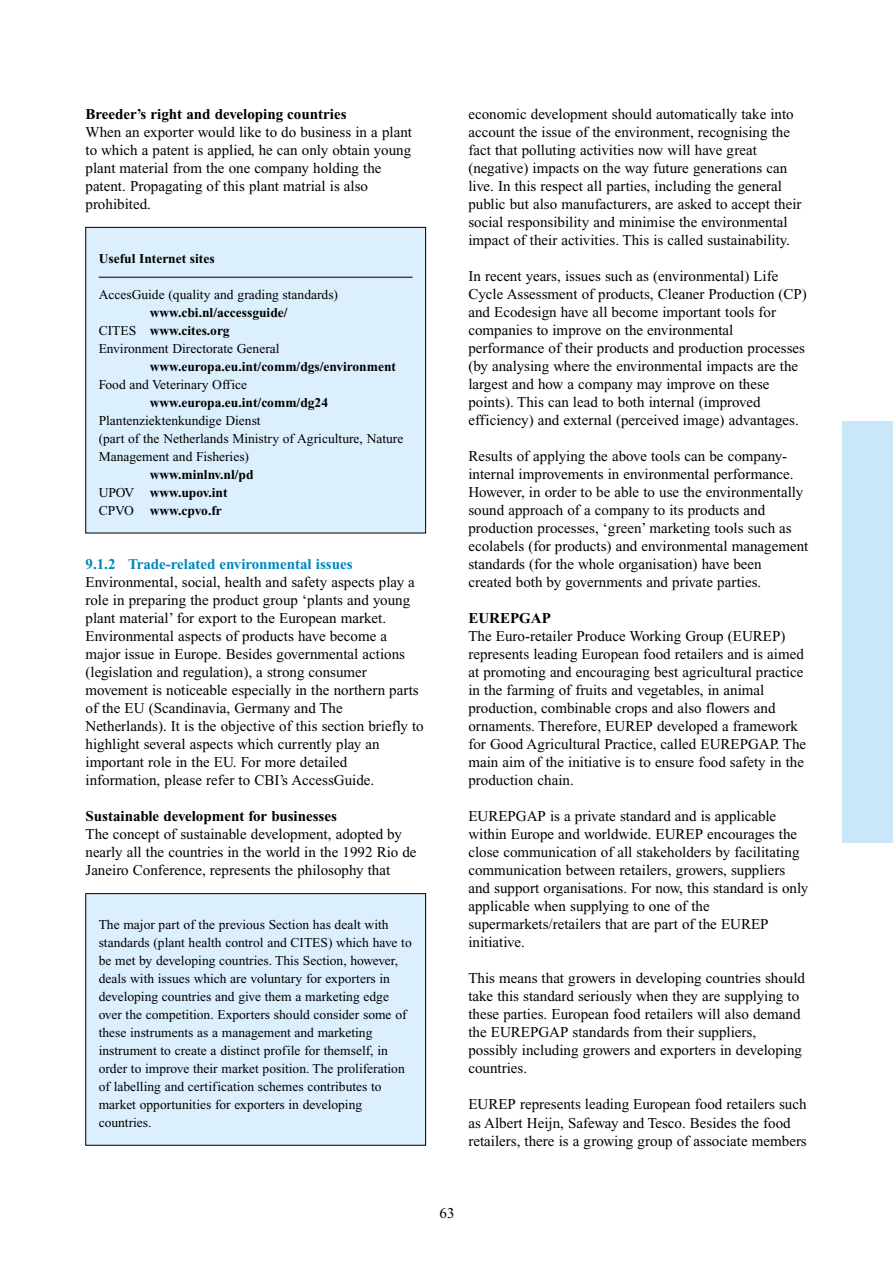
<style>
.page{position:relative;width:893px;height:1262px;background:#fff}
.page>*{position:absolute;margin:0;border:0;box-sizing:border-box;transform-origin:0 0}
.t1{font:15px/18px "Times New Roman";color:#000}
.t2{font:700 15px "Times New Roman";color:#000}
.t3{font:700 15px "Times New Roman";color:#0086bd}
.t4{font:13.5px/18px "Times New Roman";color:#000}
.t5{font:700 13.5px/18px "Times New Roman";color:#000}
.s1{font-weight:400}
</style>
<div class="page">
<div style="left:842px;top:421px;width:50px;height:421px;background:#cae7fa"></div>
<div style="left:86px;top:227px;width:339px;height:306px;background:#dceffc"></div>
<hr style="left:99px;top:277px;width:313px;height:1px;background:#000">
<div style="left:85px;top:227px;width:341px;height:306px;border:1px solid #000"></div>
<div style="left:86px;top:893px;width:339px;height:252px;background:#dceffc"></div>
<div style="left:85px;top:893px;width:341px;height:252px;border:1px solid #000"></div>
<p class="t2" style="left:85px;top:109px;width:262px">Breeder’s right and developing countries</p>
<p class="t1" style="left:85px;top:124px;width:328px">When an exporter would like to do business in a plant to which a patent is applied, he can only obtain young plant material from the one company holding the patent. Propagating of this plant matrial is also prohibited.</p>
<p class="t5" style="left:99px;top:251px;width:117px">Useful Internet sites</p>
<p class="t4" style="left:99px;top:287px;width:241px">AccesGuide (quality and grading standards)</p>
<p class="t5" style="left:99px;top:305px;width:190px;text-indent:51px">www.cbi.nl/accessguide/<br><span class="s1">CITES</span> www.cites.org<br><span class="s1">Environment Directorate General</span></p>
<p class="t5" style="left:150px;top:359px;width:248px">www.europa.eu.int/comm/dgs/environment</p>
<p class="t4" style="left:99px;top:377px;width:150px">Food and Veterinary Office</p>
<p class="t5" style="left:150px;top:395px;width:180px">www.europa.eu.int/comm/dg24</p>
<p class="t4" style="left:99px;top:413px;width:306px">Plantenziektenkundige Dienst<br>(part of the Netherlands Ministry of Agriculture, Nature<br>Management and Fisheries)</p>
<p class="t5" style="left:99px;top:467px;width:156px;text-indent:51px">www.minlnv.nl/pd<br><span class="s1">UPOV</span> www.upov.int<br><span class="s1">CPVO</span> www.cpvo.fr</p>
<p class="t3" style="left:85px;top:559px;width:268px">9.1.2 Trade-related environmental issues</p>
<p class="t1" style="left:85px;top:574px;width:340px">Environmental, social, health and safety aspects play a role in preparing the product group ‘plants and young plant material’ for export to the European market.<br>Environmental aspects of products have become a major issue in Europe. Besides governmental actions (legislation and regulation), a strong consumer movement is noticeable especially in the northern parts of the EU (Scandinavia, Germany and The Netherlands). It is the objective of this section briefly to highlight several aspects which currently play an important role in the EU. For more detailed information, please refer to CBI’s AccessGuide.</p>
<p class="t2" style="left:85px;top:811px;width:253px">Sustainable development for businesses</p>
<p class="t1" style="left:85px;top:826px;width:332px">The concept of sustainable development, adopted by nearly all the countries in the world in the 1992 Rio de<br>Janeiro Conference, represents the philosophy that</p>
<p class="t4" style="left:99px;top:917px;width:314px">The major part of the previous Section has dealt with standards (plant health control and CITES) which have to be met by developing countries. This Section, however, deals with issues which are voluntary for exporters in developing countries and give them a marketing edge over the competition. Exporters should consider some of these instruments as a management and marketing instrument to create a distinct profile for themself, in order to improve their market position. The proliferation of labelling and certification schemes contributes to market opportunities for exporters in developing countries.</p>
<p class="t1" style="left:468px;top:106px;width:335px">economic development should automatically take into account the issue of the environment, recognising the fact that polluting activities now will have great (negative) impacts on the way future generations can live. In this respect all parties, including the general public but also manufacturers, are asked to accept their social responsibility and minimise the environmental impact of their activities. This is called sustainability.</p>
<p class="t1" style="left:468px;top:268px;width:340px">In recent years, issues such as (environmental) Life Cycle Assessment of products, Cleaner Production (CP) and Ecodesign have all become important tools for companies to improve on the environmental performance of their products and production processes (by analysing where the environmental impacts are the largest and how a company may improve on these points). This can lead to both internal (improved efficiency) and external (perceived image) advantages.</p>
<p class="t1" style="left:468px;top:448px;width:341px">Results of applying the above tools can be company&shy;internal improvements in environmental performance.<br>However, in order to be able to use the environmentally sound approach of a company to its products and production processes, ‘green’ marketing tools such as ecolabels (for products) and environmental management standards (for the whole organisation) have been created both by governments and private parties.</p>
<p class="t2" style="left:468px;top:613px;width:84px">EUREPGAP</p>
<p class="t1" style="left:468px;top:628px;width:339px">The Euro-retailer Produce Working Group (EUREP) represents leading European food retailers and is aimed at promoting and encouraging best agricultural practice in the farming of fruits and vegetables, in animal production, combinable crops and also flowers and ornaments. Therefore, EUREP developed a framework for Good Agricultural Practice, called EUREPGAP. The main aim of the initiative is to ensure food safety in the production chain.</p>
<p class="t1" style="left:468px;top:808px;width:341px">EUREPGAP is a private standard and is applicable within Europe and worldwide. EUREP encourages the close communication of all stakeholders by facilitating communication between retailers, growers, suppliers and support organisations. For now, this standard is only applicable when supplying to one of the supermarkets/retailers that are part of the EUREP initiative.</p>
<p class="t1" style="left:468px;top:970px;width:338px">This means that growers in developing countries should take this standard seriously when they are supplying to these parties. European food retailers will also demand the EUREPGAP standards from their suppliers, possibly including growers and exporters in developing countries.</p>
<p class="t1" style="left:468px;top:1096px;width:340px">EUREP represents leading European food retailers such as Albert Heijn, Safeway and Tesco. Besides the food retailers, there is a growing group of associate members</p>
<p class="t1" style="left:439px;top:1204px;width:16px">63</p>
</div>
